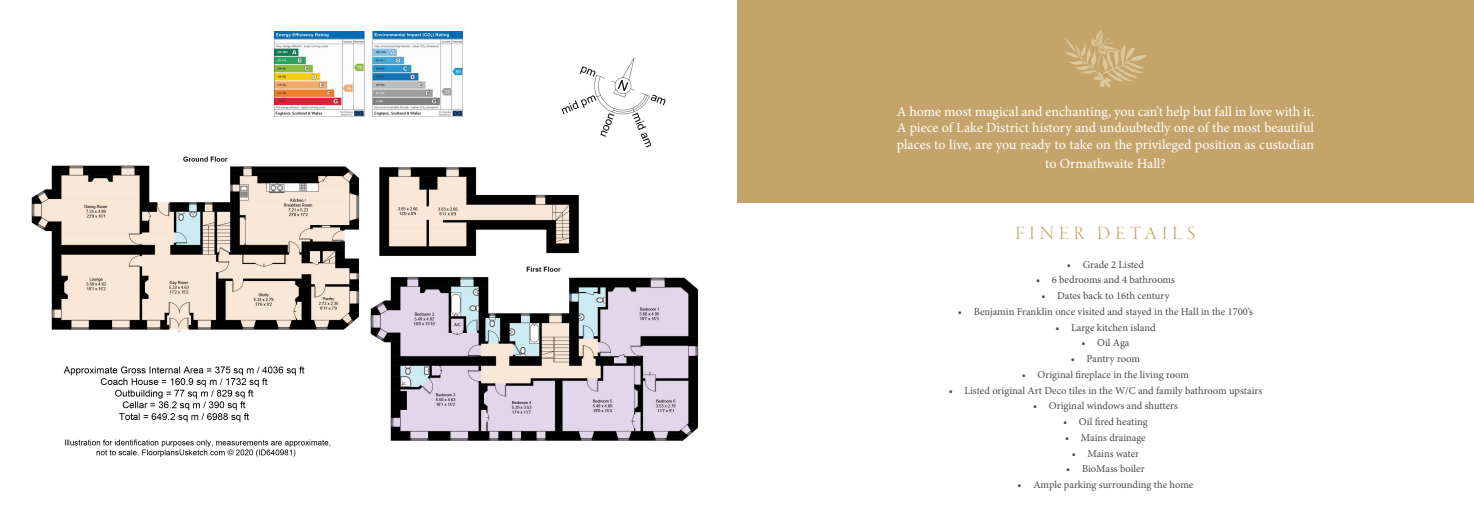
<style>
.page{position:relative;width:1474px;height:521px;background:#fff}
.page>*{position:absolute;margin:0;border:0;box-sizing:border-box;transform-origin:0 0}
.t1{font:19.25px "Garamond Premr Pro Lt Disp";letter-spacing:.27em;color:#c5a46b}
.t2{font:14px/16.8px "Minion Pro";letter-spacing:-.005em;color:#fff;text-align:justify}
.t3{font:10.5px "Minion Pro";color:#4c4746}
</style>
<div class="page">
<div style="left:737px;top:0;width:736px;height:202px;background:#c5a46b"></div>
<img style="left:370px;top:167px;width:329px;height:274px">
<img style="left:31px;top:156px;width:329px;height:178px">
<img style="left:63px;top:366px;width:268px;height:91px">
<img style="left:274px;top:32px;width:188px;height:84px">
<img style="left:561px;top:57px;width:105px;height:91px">
<svg style="left:1064px;top:30px;width:82px;height:58px"></svg>
<h2 class="t2" style="left:896px;top:103px;width:419px">A home most magical and enchanting, you can’t help but fall in love with it.<br>A piece of Lake District history and undoubtedly one of the most beautiful places to live, are you ready to take on the privileged position as custodian</h2>
<h2 class="t2" style="left:1045px;top:155px;width:122px">to Ormathwaite Hall?</h2>
<h1 class="t1" style="left:1015px;top:222px;width:182px">FINER DETAILS</h1>
<p class="t3" style="left:1066px;top:257px;width:78px">• Grade 2 Listed</p>
<p class="t3" style="left:1036px;top:273px;width:140px">• 6 bedrooms and 4 bathrooms</p>
<p class="t3" style="left:1041px;top:289px;width:130px">• Dates back to 16th century</p>
<p class="t3" style="left:957px;top:304px;width:297px">• Benjamin Franklin once visited and stayed in the Hall in the 1700’s</p>
<p class="t3" style="left:1055px;top:320px;width:102px">• Large kitchen island</p>
<p class="t3" style="left:1081px;top:336px;width:50px">• Oil Aga</p>
<p class="t3" style="left:1070px;top:352px;width:71px">• Pantry room</p>
<p class="t3" style="left:1021px;top:367px;width:169px">• Original fireplace in the living room</p>
<p class="t3" style="left:948px;top:383px;width:315px">• Listed original Art Deco tiles in the W/C and family bathroom upstairs</p>
<p class="t3" style="left:1033px;top:399px;width:146px">• Original windows and shutters</p>
<p class="t3" style="left:1063px;top:415px;width:86px">• Oil fired heating</p>
<p class="t3" style="left:1065px;top:430px;width:82px">• Mains drainage</p>
<p class="t3" style="left:1071px;top:446px;width:69px">• Mains water</p>
<p class="t3" style="left:1066px;top:462px;width:80px">• BioMass boiler</p>
<p class="t3" style="left:1017px;top:478px;width:177px">• Ample parking surrounding the home</p>
</div>
